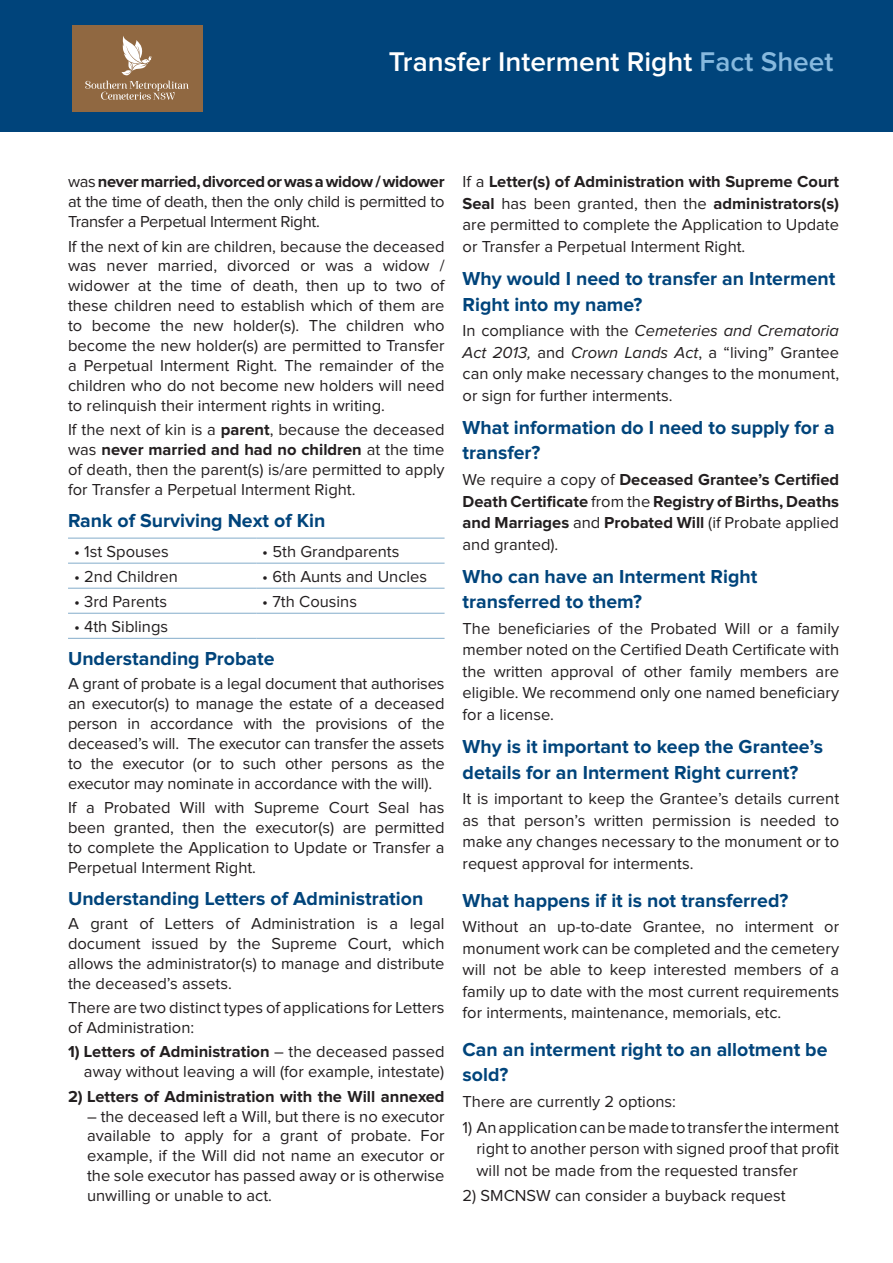
<style>
.page{position:relative;width:893px;height:1263px;background:#fff}
.page>*{position:absolute;margin:0;border:0;box-sizing:border-box;transform-origin:0 0}
.t1{font:600 28.05px "Proxima Nova";color:#fff}
._02_Subhead{font:700 19.5px/25px "Proxima Nova";color:#00447b}
.t2{font:16.5px/20px "Proxima Nova";color:#231f20;text-align:justify}
.t3{font:700 16.5px/21.5px "Proxima Nova";color:#231f20;text-align:justify}
.s1{color:#87b9de}
.s2{font-weight:700}
.s3{font-style:italic}
.s4{font-weight:400}
</style>
<div class="page">
<hr style="left:68px;top:538px;width:188px;height:1px;background:#84acca">
<hr style="left:256px;top:538px;width:189px;height:1px;background:#84acca">
<hr style="left:68px;top:563px;width:188px;height:1px;background:#84acca">
<hr style="left:256px;top:563px;width:189px;height:1px;background:#84acca">
<hr style="left:68px;top:588px;width:188px;height:1px;background:#84acca">
<hr style="left:256px;top:588px;width:189px;height:1px;background:#84acca">
<hr style="left:68px;top:613px;width:188px;height:1px;background:#84acca">
<hr style="left:256px;top:613px;width:189px;height:1px;background:#84acca">
<hr style="left:68px;top:638px;width:188px;height:1px;background:#84acca">
<hr style="left:256px;top:638px;width:189px;height:1px;background:#84acca">
<div style="left:0;top:0;width:893px;height:132px;background:#00447b"></div>
<div style="left:72px;top:25px;width:131px;height:86px;background:#906841"></div>
<svg style="left:122px;top:36px;width:30px;height:39px"></svg>
<svg style="left:85px;top:81px;width:104px;height:19px"></svg>
<p class="t1" style="left:389px;top:49px;width:446px">Transfer Interment Right <span class="s1">Fact Sheet</span></p>
<p class="t2" style="left:68px;top:173px;width:378px">was <span class="s2">never married, divorced or was a widow / widower </span>at the time of death, then the only child is permitted to Transfer a Perpetual Interment Right.</p>
<p class="t2" style="left:68px;top:237px;width:378px">If the next of kin are children, because the deceased was never married, divorced or was a widow / widower at the time of death, then up to two of these children need to establish which of them are to become the new holder(s). The children who become the new holder(s) are permitted to Transfer a Perpetual Interment Right. The remainder of the children who do not become new holders will need to relinquish their interment rights in writing.</p>
<p class="t2" style="left:68px;top:421px;width:378px">If the next of kin is a <span class="s2">parent</span>, because the deceased was <span class="s2">never married and had no children</span> at the time of death, then the parent(s) is/are permitted to apply for Transfer a Perpetual Interment Right.</p>
<p class="_02_Subhead" style="left:68px;top:509px;width:259px">Rank of Surviving Next of Kin</p>
<p class="t2" style="left:74px;top:542px;width:96px">• 1st Spouses</p>
<p class="t2" style="left:262px;top:542px;width:139px">• 5th Grandparents</p>
<p class="t2" style="left:74px;top:567px;width:105px">• 2nd Children</p>
<p class="t2" style="left:262px;top:567px;width:166px">• 6th Aunts and Uncles</p>
<p class="t2" style="left:74px;top:592px;width:95px">• 3rd Parents</p>
<p class="t2" style="left:262px;top:592px;width:96px">• 7th Cousins</p>
<p class="t2" style="left:74px;top:617px;width:96px">• 4th Siblings</p>
<p class="_02_Subhead" style="left:68px;top:646px;width:208px">Understanding Probate</p>
<p class="t2" style="left:68px;top:674px;width:378px">A grant of probate is a legal document that authorises an executor(s) to manage the estate of a deceased person in accordance with the provisions of the deceased’s will. The executor can transfer the assets to the executor (or to such other persons as the executor may nominate in accordance with the will).</p>
<p class="t2" style="left:68px;top:798px;width:378px">If a Probated Will with Supreme Court Seal has been granted, then the executor(s) are permitted to complete the Application to Update or Transfer a Perpetual Interment Right.</p>
<p class="_02_Subhead" style="left:68px;top:887px;width:357px">Understanding Letters of Administration</p>
<p class="t2" style="left:68px;top:914px;width:378px">A grant of Letters of Administration is a legal document issued by the Supreme Court, which allows the administrator(s) to manage and distribute the deceased’s assets.</p>
<p class="t2" style="left:68px;top:998px;width:378px">There are two distinct types of applications for Letters of Administration:</p>
<p class="t2" style="left:68px;top:1042px;width:378px;text-align:right"><span class="s2">1) Letters of Administration</span> – the deceased passed away without leaving a will (for example, intestate)</p>
<p class="t3" style="left:68px;top:1086px;width:378px">2) Letters of Administration with the Will annexed</p>
<p class="t2" style="left:87px;top:1107px;width:359px">– the deceased left a Will, but there is no executor available to apply for a grant of probate. For example, if the Will did not name an executor or the sole executor has passed away or is otherwise unwilling or unable to act.</p>
<p class="t2" style="left:463px;top:172px;width:378px;line-height:21.5px">If a <span class="s2">Letter(s) of Administration with Supreme Court Seal</span> has been granted, then the <span class="s2">administrators(s) </span>are permitted to complete the Application to Update or Transfer a Perpetual Interment Right.</p>
<p class="_02_Subhead" style="left:463px;top:267px;width:374px">Why would I need to transfer an Interment<br>Right into my name?</p>
<p class="t2" style="left:463px;top:321px;width:378px;line-height:21.5px">In compliance with the <span class="s3">Cemeteries and Crematoria Act 2013,</span> and <span class="s3">Crown Lands Act</span>, a “living” Grantee can only make necessary changes to the monument, or sign for further interments.</p>
<p class="_02_Subhead" style="left:463px;top:416px;width:374px">What information do I need to supply for a transfer?</p>
<p class="t3" style="left:463px;top:470px;width:378px"><span class="s4">We require a copy of</span> Deceased Grantee’s Certified Death Certificate <span class="s4">from the</span> Registry of Births, Deaths and Marriages <span class="s4">and</span> Probated Will <span class="s4">(if Probate applied and granted).</span></p>
<p class="_02_Subhead" style="left:463px;top:565px;width:296px">Who can have an Interment Right transferred to them?</p>
<p class="t2" style="left:463px;top:618px;width:378px;line-height:21.5px">The beneficiaries of the Probated Will or a family member noted on the Certified Death Certificate with the written approval of other family members are eligible. We recommend only one named beneficiary for a license.</p>
<p class="_02_Subhead" style="left:463px;top:735px;width:362px">Why is it important to keep the Grantee’s details for an Interment Right current?</p>
<p class="t2" style="left:463px;top:789px;width:378px;line-height:21.5px">It is important to keep the Grantee’s details current as that person’s written permission is needed to make any changes necessary to the monument or to request approval for interments.</p>
<p class="_02_Subhead" style="left:463px;top:888px;width:327px">What happens if it is not transferred?</p>
<p class="t2" style="left:463px;top:917px;width:378px;line-height:21.5px">Without an up-to-date Grantee, no interment or monument work can be completed and the cemetery will not be able to keep interested members of a family up to date with the most current requirements for interments, maintenance, memorials, etc.</p>
<p class="_02_Subhead" style="left:463px;top:1038px;width:366px">Can an interment right to an allotment be sold?</p>
<p class="t2" style="left:463px;top:1092px;width:215px">There are currently 2 options:</p>
<p class="t2" style="left:477px;top:1117px;width:364px;line-height:21.5px;text-indent:-14px">1) An application can be made to transfer the interment right to another person with signed proof that profit will not be made from the requested transfer</p>
<p class="t2" style="left:463px;top:1186px;width:325px">2) SMCNSW can consider a buyback request</p>
</div>
